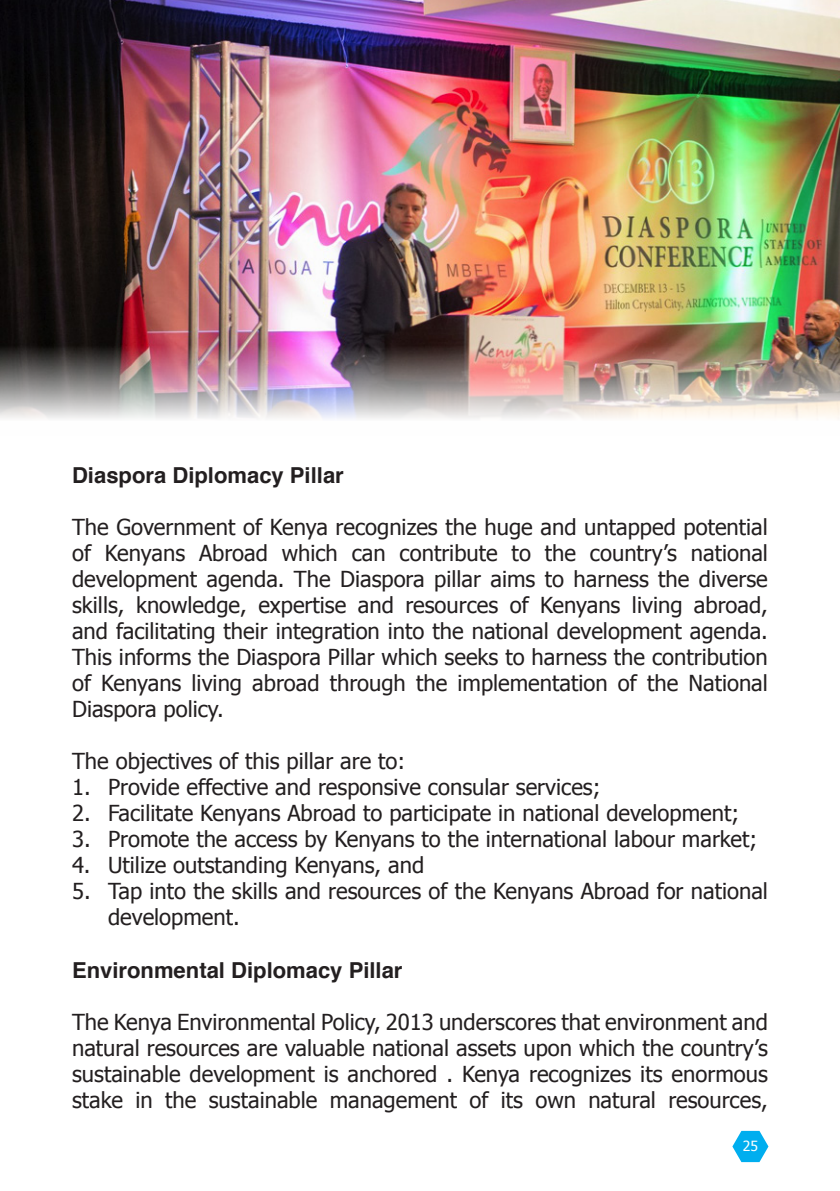
<style>
.page{position:relative;width:840px;height:1191px;background:#fff}
.page>*{position:absolute;margin:0;border:0;box-sizing:border-box;transform-origin:0 0}
.t1{font:22px/26px "Tahoma";color:#231f20;text-align:justify}
.t2{font:700 22px "Helvetica";color:#231f20}
.t3{font:14px "Tahoma";color:#fff}
</style>
<div class="page">
<img style="left:0;top:0;width:839px;height:419px">
<svg style="left:732px;top:1130px;width:36px;height:32px"></svg>
<h3 class="t2" style="left:72px;top:457px;width:273px">Diaspora Diplomacy Pillar</h3>
<p class="t1" style="left:72px;top:513px;width:697px">The Government of Kenya recognizes the huge and untapped potential of Kenyans Abroad which can contribute to the country’s national development agenda. The Diaspora pillar aims to harness the diverse skills, knowledge, expertise and resources of Kenyans living abroad, and facilitating their integration into the national development agenda.<br>This informs the Diaspora Pillar which seeks to harness the contribution of Kenyans living abroad through the implementation of the National Diaspora policy.</p>
<p class="t1" style="left:72px;top:747px;width:334px">The objectives of this pillar are to:</p>
<p class="t1" style="left:72px;top:773px;width:529px">1. Provide effective and responsive consular services;</p>
<p class="t1" style="left:72px;top:799px;width:668px">2. Facilitate Kenyans Abroad to participate in national development;</p>
<p class="t1" style="left:72px;top:825px;width:686px">3. Promote the access by Kenyans to the international labour market;</p>
<p class="t1" style="left:72px;top:851px;width:353px">4. Utilize outstanding Kenyans, and</p>
<p class="t1" style="left:108px;top:877px;width:661px;text-indent:-36px">5. Tap into the skills and resources of the Kenyans Abroad for national development.</p>
<h3 class="t2" style="left:72px;top:952px;width:332px">Environmental Diplomacy Pillar</h3>
<p class="t1" style="left:72px;top:1007px;width:697px">The Kenya Environmental Policy, 2013 underscores that environment and natural resources are valuable national assets upon which the country’s sustainable development is anchored . Kenya recognizes its enormous stake in the sustainable management of its own natural resources,</p>
<p class="t3" style="left:742px;top:1136px;width:17px">25</p>
</div>
